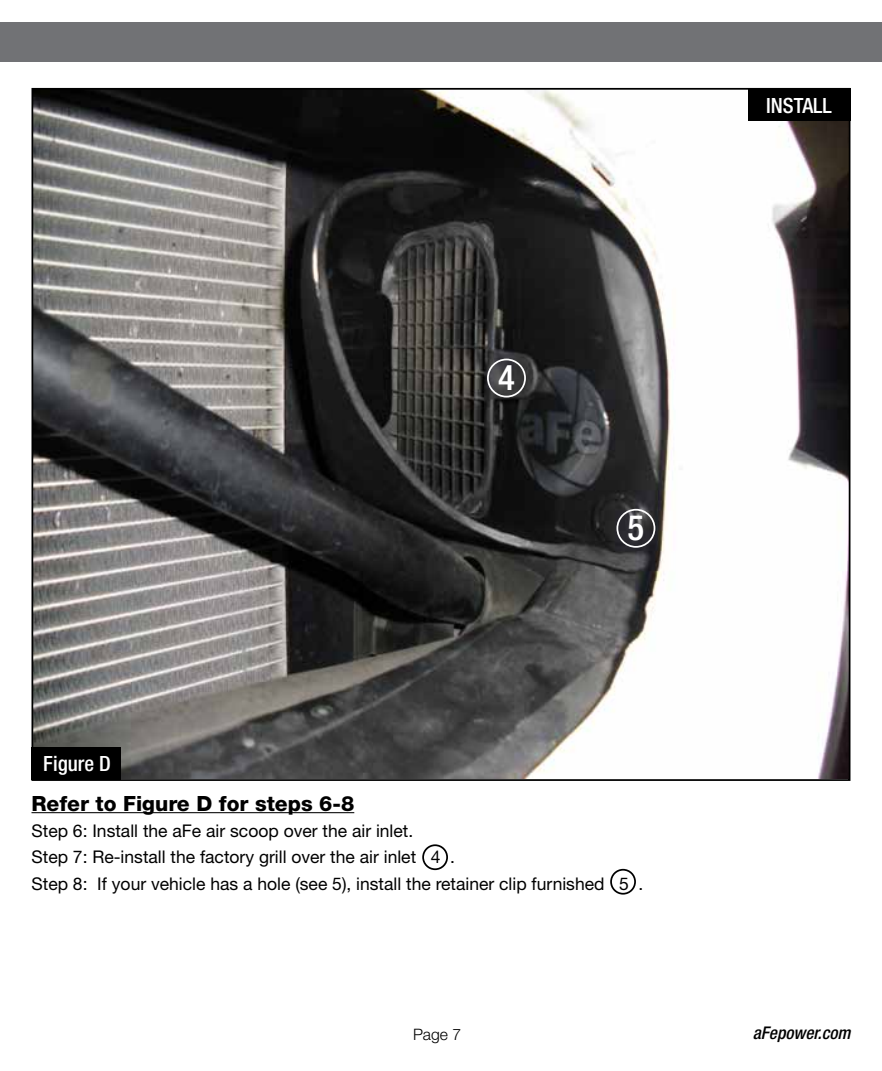
<style>
.page{position:relative;width:882px;height:1071px;background:#fff}
.page>*{position:absolute;margin:0;border:0;box-sizing:border-box;transform-origin:0 0}
.t1{font:500 condensed 35px "Helvetica Neue";color:#fff}
.t2{font:800 21px "Helvetica Neue";color:#000}
.t3{font:500 condensed 21px "Helvetica Neue";color:#fff}
.t4{font:17.5px/26.2px "Helvetica Neue";color:#000}
.t5{font:italic 500 condensed 17.5px "Helvetica Neue";color:#000}
.t6{font:300 15.75px "Helvetica Neue";color:#000}
</style>
<div class="page">
<div style="left:0;top:23px;width:882px;height:39px;background:#717275"></div>
<hr style="left:32px;top:812px;width:322px;height:1px;background:#000">
<img style="left:35px;top:91px;width:812px;height:687px">
<div style="left:748px;top:88px;width:102px;height:33px;background:#000"></div>
<div style="left:422px;top:844px;width:26px;height:26px;border:2px solid #000;border-radius:50%"></div>
<div style="left:487px;top:359px;width:39px;height:39px;border:2px solid #fff;border-radius:50%"></div>
<div style="left:617px;top:509px;width:38px;height:39px;border:2px solid #fff;border-radius:50%"></div>
<div style="left:32px;top:747px;width:89px;height:33px;background:#000"></div>
<div style="left:610px;top:869px;width:26px;height:26px;border:2px solid #000;border-radius:50%"></div>
<p class="t3" style="left:43px;top:751px;width:69px">Figure D</p>
<h1 class="t1" style="left:498px;top:357px;width:18px">4</h1>
<h1 class="t1" style="left:628px;top:507px;width:18px">5</h1>
<p class="t2" style="left:32px;top:791px;width:324px">Refer to Figure D for steps 6-8</p>
<p class="t4" style="left:32px;top:818px;width:613px">Step 6: Install the aFe air scoop over the air inlet.<br>Step 7: Re-install the factory grill over the air inlet 4 .<br>Step 8: If your vehicle has a hole (see 5), install the retainer clip furnished 5 .</p>
<p class="t3" style="left:766px;top:93px;width:67px">INSTALL</p>
<p class="t6" style="left:413px;top:1024px;width:50px">Page 7</p>
<p class="t5" style="left:753px;top:1023px;width:99px">aFepower.com</p>
</div>
